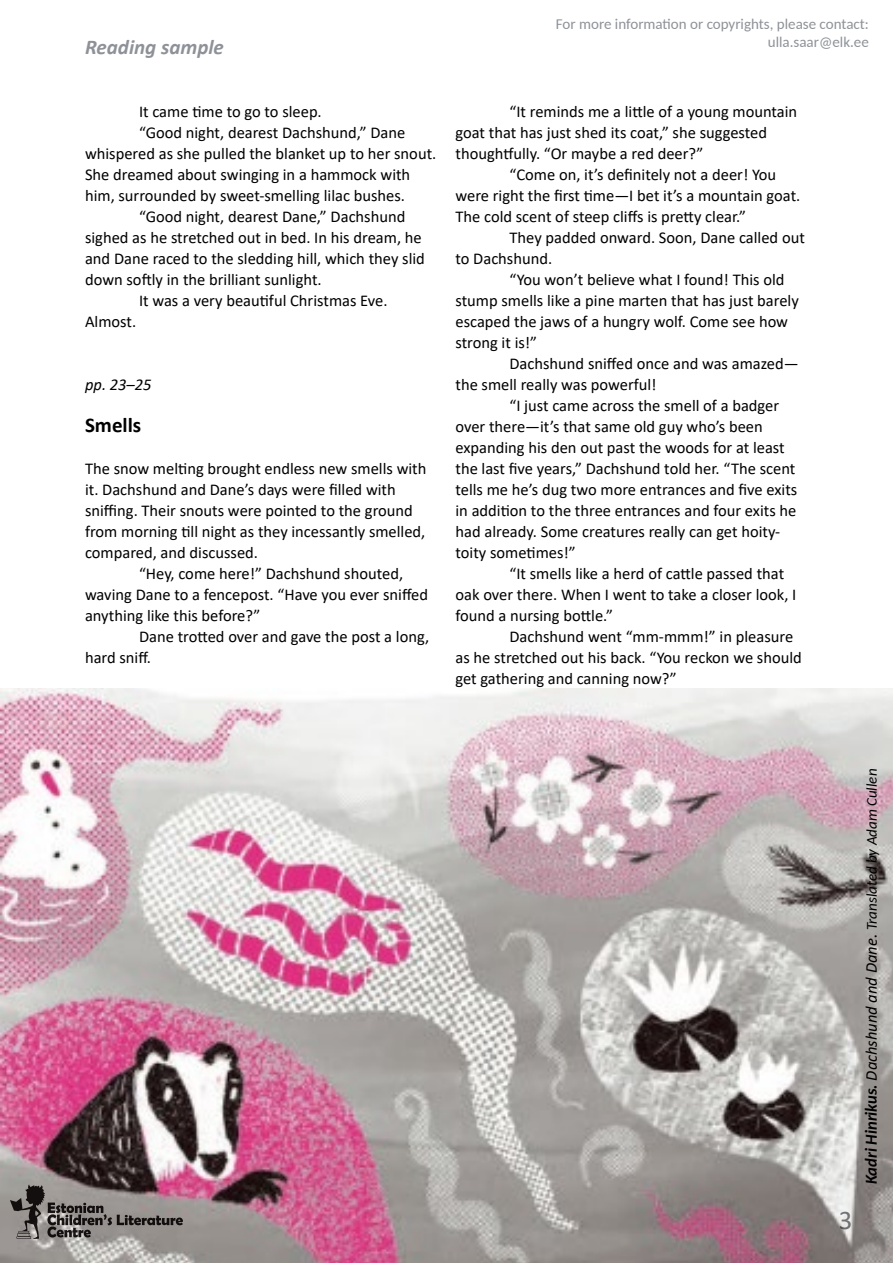
<style>
.page{position:relative;width:893px;height:1263px;background:#fff}
.page>*{position:absolute;margin:0;border:0;box-sizing:border-box;transform-origin:0 0}
.t1{font:27px "Calibri";color:#787b80}
.t2{font:italic 700 21px "Calibri";color:#8e9298}
.t3{font:700 21px "Calibri";color:#000}
.t4{font:16.5px/21px "Calibri";color:#000}
.t5{font:italic 16.5px "Calibri";color:#000}
.t6{font:15px/18px "Carlito";color:#8e9298;text-align:right}
.t7{font:italic 15px "Carlito";color:#000}
.s1{font-weight:700;font-size:16.5px}
.s2{font-family:"Calibri";font-size:16.5px}
.s3{font-size:16.5px}
</style>
<div class="page">
<img style="left:0;top:689px;width:893px;height:574px">
<p class="t2" style="left:85px;top:32px;width:140px">Reading sample</p>
<p class="t4" style="left:139px;top:101px;width:184px">It came time to go to sleep.</p>
<p class="t4" style="left:139px;top:122px;width:268px">“Good night, dearest Dachshund,” Dane</p>
<p class="t4" style="left:85px;top:143px;width:353px">whispered as she pulled the blanket up to her snout.</p>
<p class="t4" style="left:85px;top:164px;width:327px">She dreamed about swinging in a hammock with</p>
<p class="t4" style="left:85px;top:185px;width:321px">him, surrounded by sweet-smelling lilac bushes.</p>
<p class="t4" style="left:139px;top:206px;width:268px">“Good night, dearest Dane,” Dachshund</p>
<p class="t4" style="left:85px;top:227px;width:338px">sighed as he stretched out in bed. In his dream, he</p>
<p class="t4" style="left:85px;top:248px;width:341px">and Dane raced to the sledding hill, which they slid</p>
<p class="t4" style="left:85px;top:269px;width:238px">down softly in the brilliant sunlight.</p>
<p class="t4" style="left:139px;top:290px;width:250px">It was a very beautiful Christmas Eve.</p>
<p class="t4" style="left:85px;top:311px;width:53px">Almost.</p>
<p class="t5" style="left:85px;top:373px;width:68px">pp. 23–25</p>
<p class="t3" style="left:85px;top:410px;width:58px">Smells</p>
<p class="t4" style="left:85px;top:458px;width:343px">The snow melting brought endless new smells with it. Dachshund and Dane’s days were filled with sniffing. Their snouts were pointed to the ground from morning till night as they incessantly smelled, compared, and discussed.</p>
<p class="t4" style="left:85px;top:563px;width:345px;text-indent:54px">“Hey, come here!” Dachshund shouted, waving Dane to a fencepost. “Have you ever sniffed anything like this before?”</p>
<p class="t4" style="left:85px;top:626px;width:346px;text-indent:54px">Dane trotted over and gave the post a long, hard sniff.</p>
<p class="t6" style="left:556px;top:14px;width:314px">For more information or copyrights, please contact: ulla.saar@elk.ee</p>
<p class="t4" style="left:455px;top:101px;width:343px;text-indent:54px">“It reminds me a little of a young mountain goat that has just shed its coat,” she suggested thoughtfully. “Or maybe a red deer?”</p>
<p class="t4" style="left:455px;top:164px;width:346px;text-indent:54px">“Come on, it’s definitely not a deer! You were right the first time—I bet it’s a mountain goat.<br>The cold scent of steep cliffs is pretty clear.”</p>
<p class="t4" style="left:455px;top:227px;width:351px;text-indent:54px">They padded onward. Soon, Dane called out to Dachshund.</p>
<p class="t4" style="left:455px;top:269px;width:345px;text-indent:54px">“You won’t believe what I found! This old stump smells like a pine marten that has just barely escaped the jaws of a hungry wolf. Come see how strong it is!”</p>
<p class="t4" style="left:455px;top:353px;width:345px;text-indent:54px">Dachshund sniffed once and was amazed— the smell really was powerful!</p>
<p class="t4" style="left:455px;top:395px;width:343px;text-indent:54px">“I just came across the smell of a badger over there—it’s that same old guy who’s been expanding his den out past the woods for at least the last five years,” Dachshund told her. “The scent tells me he’s dug two more entrances and five exits in addition to the three entrances and four exits he had already. Some creatures really can get hoity&shy;toity sometimes!”</p>
<p class="t4" style="left:455px;top:563px;width:342px;text-indent:54px">“It smells like a herd of cattle passed that oak over there. When I went to take a closer look, I found a nursing bottle.”</p>
<p class="t4" style="left:455px;top:626px;width:348px;text-indent:54px">Dachshund went “mm-mmm!” in pleasure as he stretched out his back. “You reckon we should get gathering and canning now?”</p>
<h1 class="t1" style="left:839px;top:1201px;width:15px">3</h1>
<p class="t7" style="left:862px;top:1184px;width:417px;rotate:-90deg"><span class="s1">Kadri Hinrikus.</span> <span class="s2">Dachshund and Dane</span><span class="s3">.</span> Translated by Adam Cullen</p>
</div>
